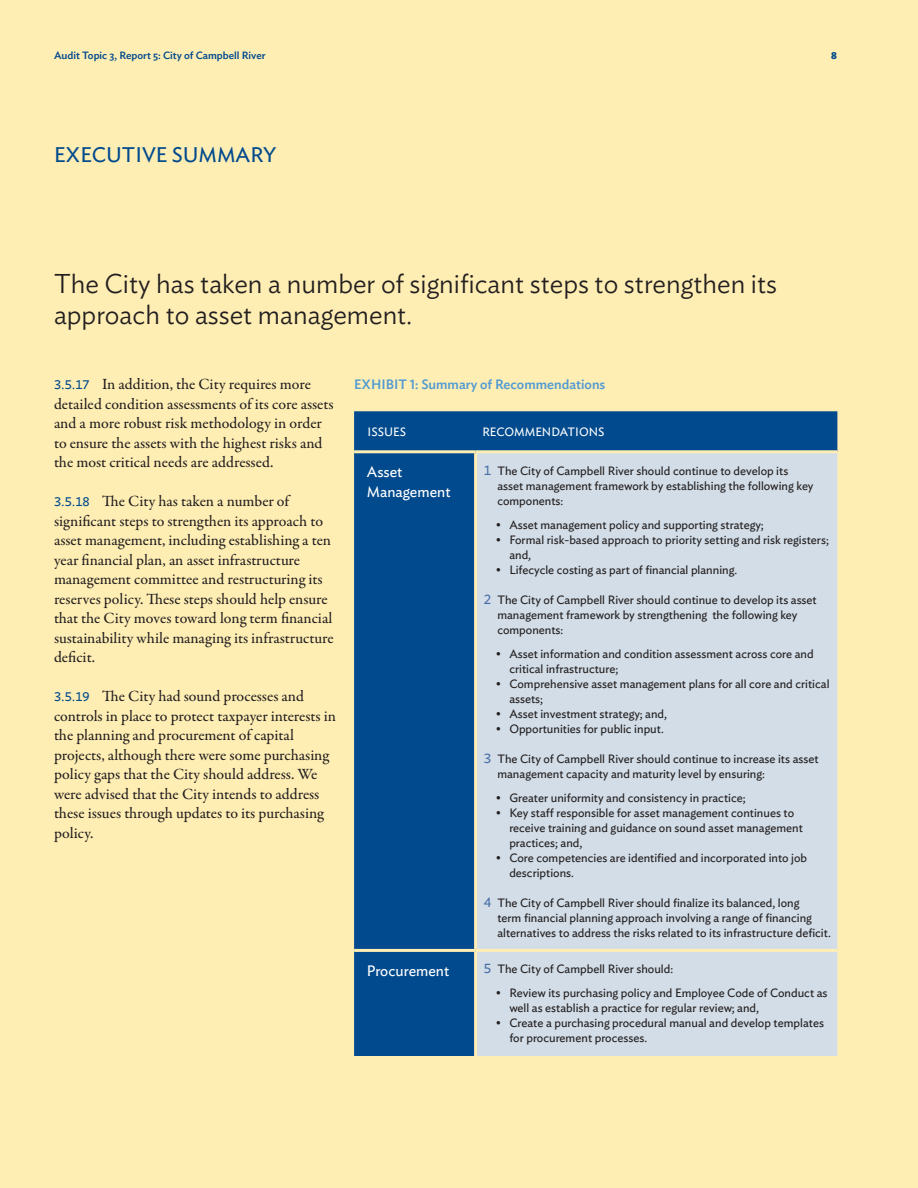
<style>
.page{position:relative;width:918px;height:1188px;background:#fff}
.page>*{position:absolute;margin:0;border:0;box-sizing:border-box;transform-origin:0 0}
.Black_pull_Quote{font:300 27px/31.5px "Ideal Sans";color:#231f20}
.H1_-_Not_in_TOC{font:21px "Ideal Sans";color:#004a8d}
.t1{font:500 15.75px/19.5px "Garamond Premr Pro";color:#231f20}
.Content_of_recom__Ti{font:15px/19.5px "Ideal Sans";color:#fff}
.exhibit_body_head{font:500 13.5px "Ideal Sans";color:#509ad3}
.t2{font:12px/15px "Ideal Sans";color:#231f20}
.Content_of_recom__Le{font:12px "Ideal Sans";color:#fff}
.t3{font:500 10.5px "Ideal Sans";color:#004a8d}
.t4{font:700 10.5px "Ideal Sans";color:#004a8d}
.s1{font-family:"Ideal Sans";font-weight:400;font-size:12.75px;color:#004a8d}
.s2{font-size:13.5px;color:#496fa8}
</style>
<div class="page">
<div style="left:0;top:0;width:917px;height:1188px;background:#ffeeb4"></div>
<div style="left:354px;top:411px;width:483px;height:645px;background:#004a8d"></div>
<div style="left:477px;top:453px;width:360px;height:603px;background:#d2dde7"></div>
<hr style="left:354px;top:450px;width:122px;height:3px;background:#ffeeb4">
<hr style="left:476px;top:450px;width:361px;height:3px;background:#ffeeb4">
<hr style="left:474px;top:453px;width:3px;height:496px;background:#ffeeb4">
<hr style="left:354px;top:949px;width:122px;height:3px;background:#ffeeb4">
<hr style="left:476px;top:949px;width:361px;height:3px;background:#ffeeb4">
<hr style="left:474px;top:952px;width:3px;height:104px;background:#ffeeb4">
<p class="t3" style="left:54px;top:47px;width:213px">Audit Topic 3, Report 5: City of Campbell River</p>
<p class="t4" style="left:831px;top:47px;width:7px">8</p>
<p class="H1_-_Not_in_TOC" style="left:54px;top:138px;width:224px">EXECUTIVE SUMMARY</p>
<p class="Black_pull_Quote" style="left:54px;top:265px;width:725px">The City has taken a number of significant steps to strengthen its approach to asset management.</p>
<p class="t1" style="left:54px;top:375px;width:281px"><span class="s1">3.5.17</span> In addition, the City requires more detailed condition assessments of its core assets and a more robust risk methodology in order to ensure the assets with the highest risks and the most critical needs are addressed.</p>
<p class="t1" style="left:54px;top:492px;width:281px"><span class="s1">3.5.18</span> The City has taken a number of significant steps to strengthen its approach to asset management, including establishing a ten year financial plan, an asset infrastructure management committee and restructuring its reserves policy. These steps should help ensure that the City moves toward long term financial sustainability while managing its infrastructure deficit.</p>
<p class="t1" style="left:54px;top:687px;width:284px"><span class="s1">3.5.19</span> The City had sound processes and controls in place to protect taxpayer interests in the planning and procurement of capital projects, although there were some purchasing policy gaps that the City should address. We were advised that the City intends to address these issues through updates to its purchasing policy.</p>
<p class="exhibit_body_head" style="left:354px;top:374px;width:253px">EXHIBIT 1: Summary of Recommendations</p>
<p class="Content_of_recom__Le" style="left:368px;top:423px;width:40px">ISSUES</p>
<p class="Content_of_recom__Le" style="left:482px;top:423px;width:124px">RECOMMENDATIONS</p>
<p class="Content_of_recom__Ti" style="left:367px;top:461px;width:85px">Asset<br>Management</p>
<p class="t2" style="left:497px;top:462px;width:318px;text-indent:-14px"><span class="s2">1</span> The City of Campbell River should continue to develop its asset management framework by establishing the following key components:</p>
<p class="t2" style="left:496px;top:516px;width:269px">• Asset management policy and supporting strategy;</p>
<p class="t2" style="left:509px;top:531px;width:321px;text-indent:-14px">• Formal risk-based approach to priority setting and risk registers; and,</p>
<p class="t2" style="left:496px;top:561px;width:243px">• Lifecycle costing as part of financial planning.</p>
<p class="t2" style="left:497px;top:591px;width:321px;text-indent:-14px"><span class="s2">2</span> The City of Campbell River should continue to develop its asset management framework by strengthening the following key components:</p>
<p class="t2" style="left:509px;top:645px;width:306px;text-indent:-14px">• Asset information and condition assessment across core and critical infrastructure;</p>
<p class="t2" style="left:509px;top:675px;width:322px;text-indent:-14px">• Comprehensive asset management plans for all core and critical assets;</p>
<p class="t2" style="left:496px;top:705px;width:173px">• Asset investment strategy; and,</p>
<p class="t2" style="left:496px;top:720px;width:169px">• Opportunities for public input.</p>
<p class="t2" style="left:497px;top:750px;width:323px;text-indent:-14px"><span class="s2">3</span> The City of Campbell River should continue to increase its asset management capacity and maturity level by ensuring:</p>
<p class="t2" style="left:496px;top:789px;width:251px">• Greater uniformity and consistency in practice;</p>
<p class="t2" style="left:509px;top:804px;width:295px;text-indent:-14px">• Key staff responsible for asset management continues to receive training and guidance on sound asset management practices; and,</p>
<p class="t2" style="left:509px;top:849px;width:299px;text-indent:-14px">• Core competencies are identified and incorporated into job descriptions.</p>
<p class="t2" style="left:497px;top:894px;width:335px;text-indent:-14px"><span class="s2">4</span> The City of Campbell River should finalize its balanced, long<br>term financial planning approach involving a range of financing alternatives to address the risks related to its infrastructure deficit.</p>
<p class="Content_of_recom__Ti" style="left:367px;top:960px;width:84px">Procurement</p>
<p class="t2" style="left:484px;top:961px;width:191px"><span class="s2">5</span> The City of Campbell River should:</p>
<p class="t2" style="left:509px;top:985px;width:320px;text-indent:-14px">• Review its purchasing policy and Employee Code of Conduct as well as establish a practice for regular review; and,</p>
<p class="t2" style="left:509px;top:1015px;width:316px;text-indent:-14px">• Create a purchasing procedural manual and develop templates for procurement processes.</p>
</div>
